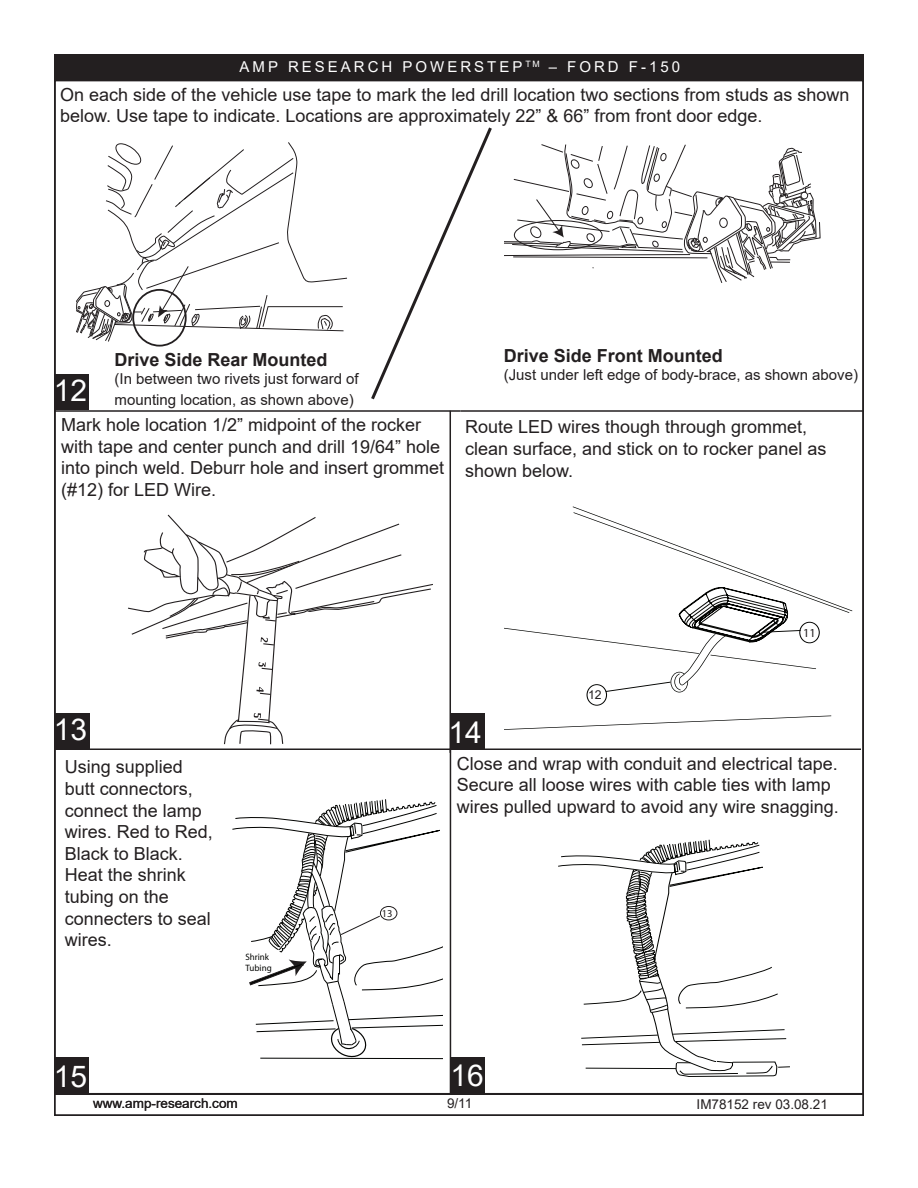
<style>
.page{position:relative;width:918px;height:1188px;background:#fff}
.page>*{position:absolute;margin:0;border:0;box-sizing:border-box;transform-origin:0 0}
.t1{font:30px "Arial";color:#fff}
.t2{font:18px/21.6px "Arial";color:#231f20}
.t3{font:700 18px "Arial";color:#231f20}
.t4{font:15px/21.6px "Arial";color:#231f20}
.t5{font:15px "Arial";letter-spacing:.2em;color:#fff}
.t6{font:13.5px "Arial";color:#231f20}
.t7{font:12.3px "Myriad Pro";color:#231f20}
.t8{font:12.3px "Arial";color:#231f20}
.t9{font:10.5px "Myriad Pro";color:#231f20}
.t10{font:9.3px/11.1px "Myriad";color:#040503}
</style>
<div class="page">
<div style="left:54px;top:55px;width:809px;height:26px;background:#231f20"></div>
<svg style="left:504px;top:144px;width:316px;height:139px"></svg>
<svg style="left:505px;top:716px;width:326px;height:14px"></svg>
<div style="left:587px;top:684px;width:20px;height:22px;border:1px solid #040503;border-radius:50%"></div>
<svg style="left:505px;top:506px;width:347px;height:186px"></svg>
<svg style="left:232px;top:799px;width:211px;height:260px"></svg>
<svg style="left:558px;top:839px;width:232px;height:238px"></svg>
<svg style="left:128px;top:514px;width:305px;height:230px"></svg>
<div style="left:380px;top:906px;width:17px;height:14px;border:1px solid #231f20;border-radius:50%"></div>
<div style="left:55px;top:374px;width:34px;height:36px;background:#231f20"></div>
<div style="left:451px;top:1057px;width:34px;height:36px;background:#231f20"></div>
<div style="left:56px;top:713px;width:34px;height:36px;background:#231f20"></div>
<div style="left:450px;top:713px;width:35px;height:36px;background:#231f20"></div>
<div style="left:54px;top:1058px;width:34px;height:36px;background:#231f20"></div>
<svg style="left:371px;top:127px;width:121px;height:273px"></svg>
<svg style="left:77px;top:142px;width:270px;height:200px"></svg>
<div style="left:54px;top:1094px;width:810px;height:22px;border:2px solid #231f20"></div>
<hr style="left:54px;top:410px;width:406px;height:2px;background:#231f20">
<hr style="left:460px;top:410px;width:404px;height:2px;background:#231f20">
<hr style="left:54px;top:748px;width:807px;height:2px;background:#231f20">
<hr style="left:450px;top:748px;width:1px;height:346px;background:#231f20">
<hr style="left:450px;top:411px;width:1px;height:342px;background:#231f20">
<p class="t5" style="left:240px;top:56px;width:442px">AMP RESEARCH POWERSTEP <sup>TM</sup> – FORD F-150</p>
<p class="t2" style="left:60px;top:84px;width:791px">On each side of the vehicle use tape to mark the led drill location two sections from studs as shown below. Use tape to indicate. Locations are approximately 22” &amp; 66” from front door edge.</p>
<h1 class="t1" style="left:54px;top:370px;width:35px">12</h1>
<h1 class="t1" style="left:72px;top:372px;width:18px">8</h1>
<p class="t3" style="left:115px;top:347px;width:215px">Drive Side Rear Mounted</p>
<p class="t4" style="left:115px;top:368px;width:246px">(In between two rivets just forward of mounting location, as shown above)</p>
<p class="t3" style="left:504px;top:343px;width:221px">Drive Side Front Mounted</p>
<p class="t4" style="left:504px;top:364px;width:356px">(Just under left edge of body-brace, as shown above)</p>
<p class="t2" style="left:61px;top:414px;width:385px">Mark hole location 1/2” midpoint of the rocker with tape and center punch and drill 19/64” hole into pinch weld. Deburr hole and insert grommet (#12) for LED Wire.</p>
<p class="t2" style="left:465px;top:416px;width:363px">Route LED wires though through grommet, clean surface, and stick on to rocker panel as shown below.</p>
<p class="t7" style="left:803px;top:625px;width:14px">11</p>
<p class="t8" style="left:588px;top:686px;width:15px">12</p>
<h1 class="t1" style="left:54px;top:709px;width:35px">13</h1>
<h1 class="t1" style="left:56px;top:712px;width:35px">20</h1>
<h1 class="t1" style="left:448px;top:712px;width:35px">14</h1>
<p class="t2" style="left:65px;top:756px;width:150px">Using supplied butt connectors, connect the lamp wires. Red to Red,<br>Black to Black.<br>Heat the shrink tubing on the connecters to seal wires.</p>
<p class="t9" style="left:382px;top:907px;width:12px">13</p>
<p class="t2" style="left:457px;top:752px;width:384px">Close and wrap with conduit and electrical tape.<br>Secure all loose wires with cable ties with lamp wires pulled upward to avoid any wire snagging.</p>
<p class="t10" style="left:245px;top:951px;width:28px">Shrink<br>Tubing</p>
<h1 class="t1" style="left:54px;top:1056px;width:35px">15</h1>
<h1 class="t1" style="left:451px;top:1055px;width:35px">16</h1>
<h1 class="t1" style="left:467px;top:1055px;width:18px">9</h1>
<p class="t6" style="left:93px;top:1094px;width:146px">www.amp-research.com</p>
<p class="t6" style="left:447px;top:1094px;width:27px">9/11</p>
<p class="t6" style="left:697px;top:1095px;width:133px">IM78152 rev 03.08.21</p>
</div>
